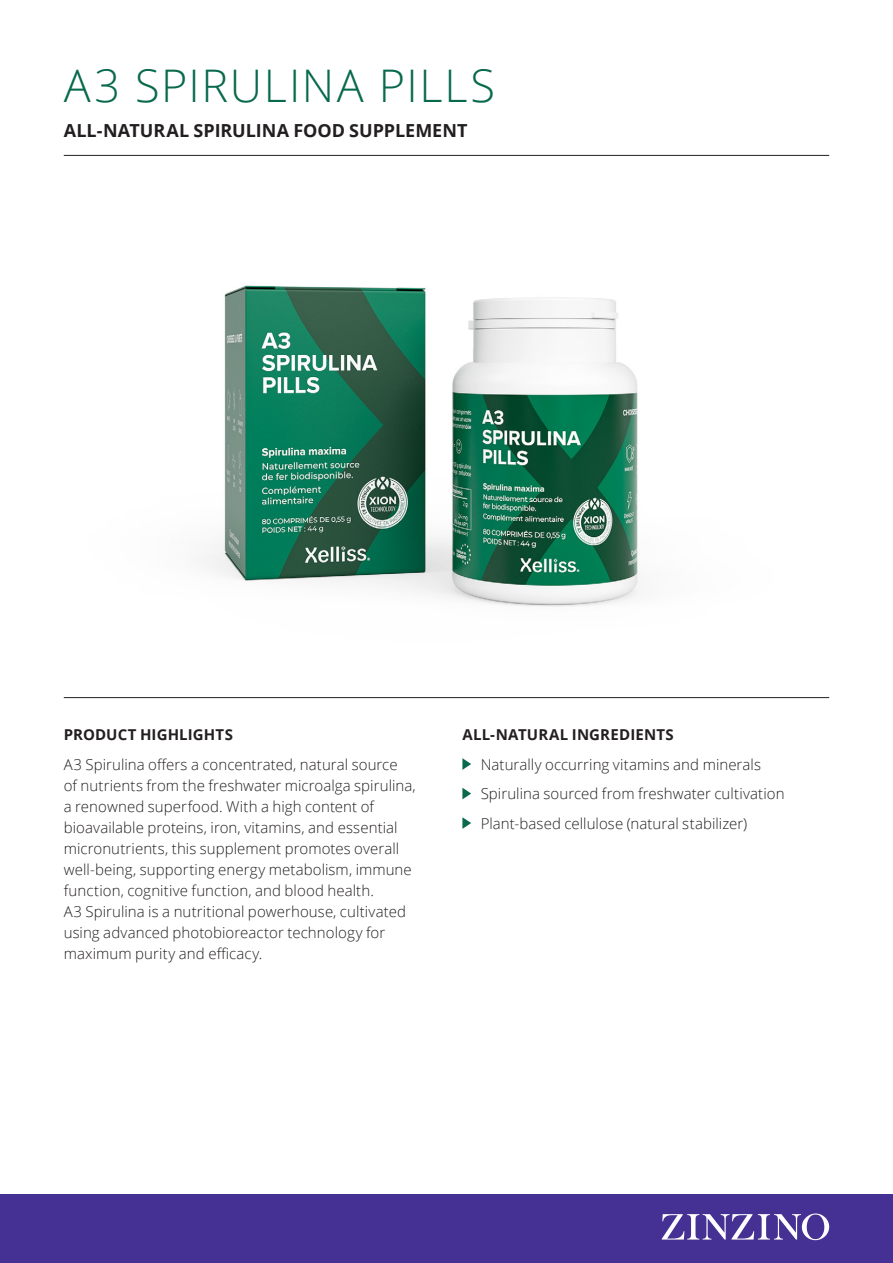
<style>
.page{position:relative;width:893px;height:1263px;background:#fff}
.page>*{position:absolute;margin:0;border:0;box-sizing:border-box;transform-origin:0 0}
.Heading_30_35{font:300 45px "Open Sans";letter-spacing:.035em;color:#08694d}
.t1{font:700 18px "Open Sans";color:#231f20}
.Preamble_10_14{font:300 15px/21px "Open Sans";letter-spacing:.005em;color:#231f20}
.Bullet_points_10_14{font:300 15px "Open Sans";letter-spacing:.005em;color:#231f20}
.Preamble_10_14-2{font:700 15px "Open Sans";letter-spacing:.01em;color:#231f20}
</style>
<div class="page">
<div style="left:0;top:1194px;width:893px;height:69px;background:#443193"></div>
<svg style="left:662px;top:1213px;width:167px;height:27px"></svg>
<hr style="left:64px;top:697px;width:765px;height:1px;background:#231f20">
<img style="left:203px;top:285px;width:436px;height:322px">
<svg style="left:462px;top:758px;width:9px;height:12px"></svg>
<svg style="left:462px;top:788px;width:9px;height:11px"></svg>
<svg style="left:462px;top:817px;width:9px;height:12px"></svg>
<hr style="left:64px;top:155px;width:765px;height:1px;background:#231f20">
<p class="Heading_30_35" style="left:64px;top:55px;width:433px">A3 SPIRULINA PILLS</p>
<p class="t1" style="left:64px;top:118px;width:405px">ALL-NATURAL SPIRULINA FOOD SUPPLEMENT</p>
<p class="Preamble_10_14-2" style="left:64px;top:724px;width:171px">PRODUCT HIGHLIGHTS</p>
<p class="Preamble_10_14" style="left:64px;top:753px;width:353px">A3 Spirulina offers a concentrated, natural source<br>of nutrients from the freshwater microalga spirulina, a renowned superfood. With a high content of bioavailable proteins, iron, vitamins, and essential micronutrients, this supplement promotes overall well-being, supporting energy metabolism, immune function, cognitive function, and blood health.<br>A3 Spirulina is a nutritional powerhouse, cultivated using advanced photobioreactor technology for maximum purity and efficacy.</p>
<p class="Preamble_10_14-2" style="left:462px;top:724px;width:213px">ALL-NATURAL INGREDIENTS</p>
<p class="Bullet_points_10_14" style="left:481px;top:754px;width:282px">Naturally occurring vitamins and minerals</p>
<p class="Bullet_points_10_14" style="left:481px;top:784px;width:305px">Spirulina sourced from freshwater cultivation</p>
<p class="Bullet_points_10_14" style="left:481px;top:813px;width:268px">Plant-based cellulose (natural stabilizer)</p>
</div>
